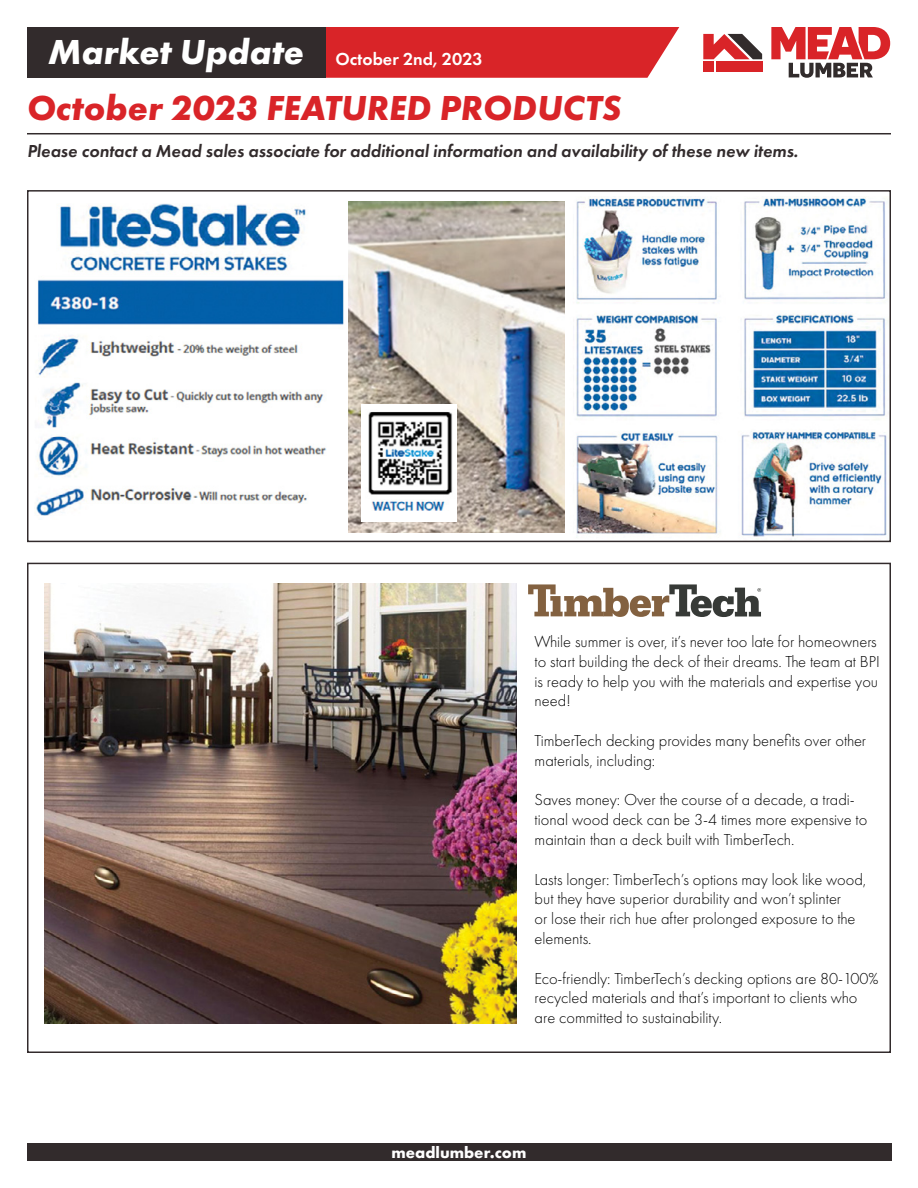
<style>
.page{position:relative;width:918px;height:1188px;background:#fff}
.page>*{position:absolute;margin:0;border:0;box-sizing:border-box;transform-origin:0 0}
.t1{font:italic 700 36px "Futura PT";color:#d92428}
.t2{font:italic 600 18px "Futura PT";color:#322b2c}
.t3{font:600 18px "Futura PT";color:#fff}
.t4{font:300 16.5px/19.8px "Futura PT";color:#000}
.t5{font:700 16.5px "Futura PT";color:#fff}
.s1{font-weight:700;font-style:italic;font-size:36px}
</style>
<div class="page">
<div style="left:27px;top:1143px;width:864px;height:18px;background:#322b2c"></div>
<hr style="left:27px;top:133px;width:864px;height:1px;background:#322b2c">
<div style="left:325px;top:27px;width:354px;height:51px;background:#d92428"></div>
<div style="left:27px;top:27px;width:298px;height:51px;background:#322b2c"></div>
<div style="left:716px;top:62px;width:46px;height:10px;background:#d92428"></div>
<div style="left:703px;top:62px;width:11px;height:10px;background:#d92428"></div>
<svg style="left:703px;top:34px;width:59px;height:25px"></svg>
<svg style="left:771px;top:27px;width:119px;height:51px"></svg>
<img style="left:349px;top:202px;width:216px;height:330px">
<img style="left:36px;top:203px;width:308px;height:313px">
<img style="left:361px;top:405px;width:96px;height:116px">
<img style="left:44px;top:584px;width:472px;height:440px">
<svg style="left:528px;top:584px;width:233px;height:33px"></svg>
<img style="left:576px;top:196px;width:312px;height:341px">
<div style="left:27px;top:190px;width:864px;height:352px;border:2px solid #322b2c"></div>
<p class="t3" style="left:48px;top:52px;width:436px"><span class="s1">Market Update</span> October 2nd, 2023</p>
<h1 class="t1" style="left:27px;top:94px;width:596px">October 2023 FEATURED PRODUCTS</h1>
<p class="t2" style="left:27px;top:144px;width:773px">Please contact a Mead sales associate for additional information and availability of these new items.</p>
<p class="t4" style="left:535px;top:633px;width:347px">While summer is over, it’s never too late for homeowners to start building the deck of their dreams. The team at BPI is ready to help you with the materials and expertise you need!</p>
<p class="t4" style="left:535px;top:732px;width:333px">TimberTech decking provides many benefits over other materials, including:</p>
<p class="t4" style="left:535px;top:791px;width:334px">Saves money: Over the course of a decade, a tradi&shy;tional wood deck can be 3-4 times more expensive to maintain than a deck built with TimberTech.</p>
<p class="t4" style="left:535px;top:870px;width:333px">Lasts longer: TimberTech’s options may look like wood, but they have superior durability and won’t splinter<br>or lose their rich hue after prolonged exposure to the elements.</p>
<p class="t4" style="left:535px;top:969px;width:345px">Eco-friendly: TimberTech’s decking options are 80-100% recycled materials and that’s important to clients who are committed to sustainability.</p>
<p class="t5" style="left:392px;top:1142px;width:136px">meadlumber.com</p>
</div>
